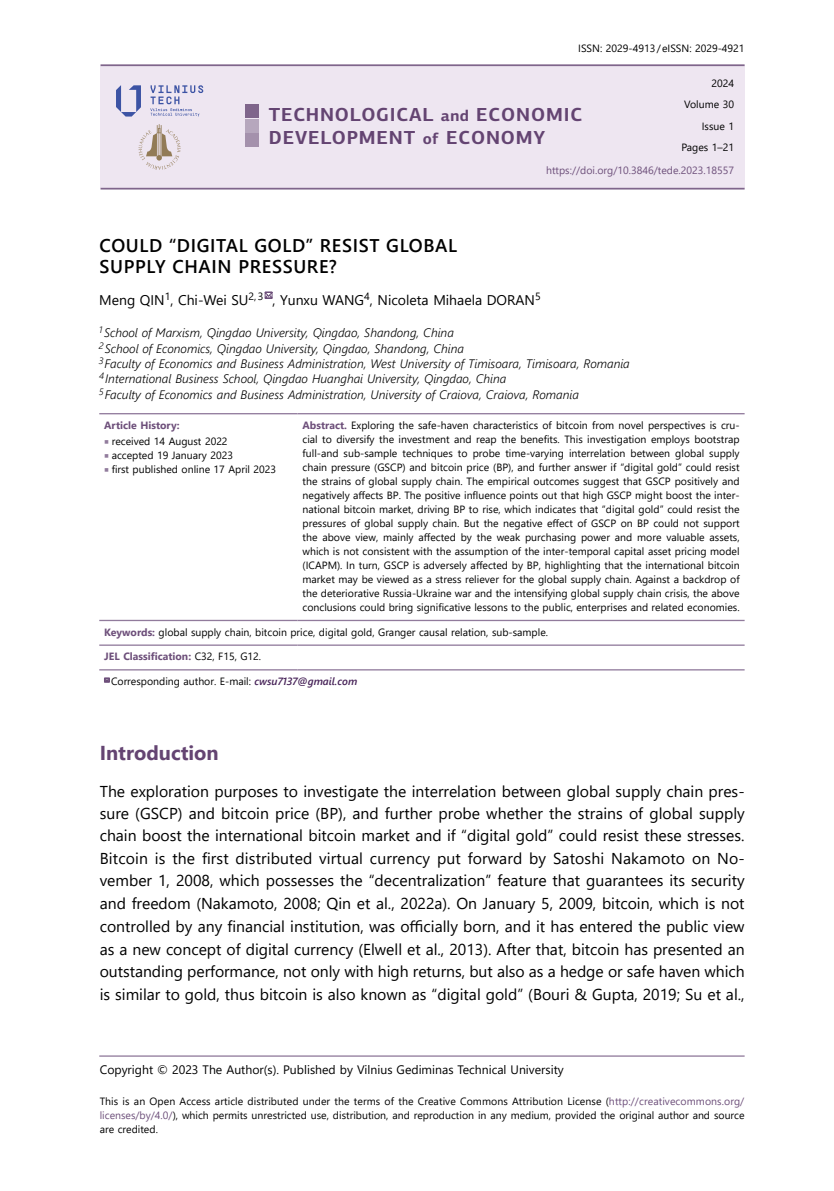
<style>
.page{position:relative;width:834px;height:1191px;background:#fff}
.page>*{position:absolute;margin:0;border:0;box-sizing:border-box;transform-origin:0 0}
.t1{font:700 20.12px "Segoe UI";color:#644472}
.t2{font:700 18.9px/23.1px "PF Centro Sans Pro";letter-spacing:.045em;color:#644472}
.t3{font:600 18.38px/21px "Segoe UI";letter-spacing:.035em;color:#000}
.t4{font:15.75px/22.6px "Segoe UI";color:#000;text-align:justify}
.t5{font:14px "Segoe UI";color:#000}
.t6{font:italic 300 12.25px/15.4px "Segoe UI";color:#000}
.t7{font:12.25px "Segoe UI";color:#000}
.t8{font:10.5px/14px "Segoe UI";color:#000;text-align:justify}
.t9{font:700 10.5px "Segoe UI";color:#6d4f7a}
.t10{font:10.5px "Segoe UI";color:#6d4f7a}
.s1{font-size:15.75px}
.s2{font-weight:700;color:#6d4f7a}
.s3{font-family:"Minion Pro";font-size:12.25px;color:#917b9c}
.s4{font-weight:400;color:#000}
.s5{font-weight:600;font-style:italic;color:#482459}
.s6{color:#6d4f7a}
</style>
<div class="page">
<div style="left:100px;top:66px;width:644px;height:122px;background:#eee6f1"></div>
<hr style="left:100px;top:64px;width:644px;height:2px;background:#7f658b">
<hr style="left:100px;top:188px;width:644px;height:1px;background:#7f658b">
<svg style="left:116px;top:85px;width:25px;height:32px"></svg>
<svg style="left:150px;top:85px;width:53px;height:32px"></svg>
<div style="left:245px;top:105px;width:13px;height:13px;background:#7f658b"></div>
<div style="left:245px;top:133px;width:13px;height:14px;background:#a491ac"></div>
<div style="left:245px;top:119px;width:13px;height:13px;background:#b6a7bd"></div>
<svg style="left:138px;top:124px;width:43px;height:46px"></svg>
<hr style="left:99px;top:413px;width:198px;height:1px;background:#917b9c">
<hr style="left:297px;top:413px;width:447px;height:1px;background:#917b9c">
<hr style="left:99px;top:620px;width:198px;height:1px;background:#917b9c">
<hr style="left:297px;top:620px;width:447px;height:1px;background:#917b9c">
<hr style="left:99px;top:644px;width:198px;height:2px;background:#917b9c">
<hr style="left:297px;top:644px;width:447px;height:2px;background:#917b9c">
<hr style="left:99px;top:669px;width:198px;height:1px;background:#917b9c">
<hr style="left:297px;top:669px;width:447px;height:1px;background:#917b9c">
<svg style="left:264px;top:291px;width:9px;height:8px"></svg>
<svg style="left:104px;top:677px;width:6px;height:5px"></svg>
<hr style="left:99px;top:1055px;width:645px;height:1px;background:#917b9c">
<p class="t8" style="left:578px;top:41px;width:168px">ISSN: 2029-4913/eISSN: 2029-4921</p>
<p class="t8" style="left:681px;top:72px;width:54px;line-height:21.2px;text-align:right">2024<br>Volume 30<br>Issue 1<br>Pages 1–21</p>
<p class="t10" style="left:546px;top:160px;width:189px">https://doi.org/10.3846/tede.2023.18557</p>
<h2 class="t2" style="left:269px;top:102px;width:315px">TECHNOLOGICAL <span class="s1">and</span> ECONOMIC<br>DEVELOPMENT <span class="s1">of</span> ECONOMY</h2>
<h3 class="t3" style="left:100px;top:233px;width:359px">COULD “DIGITAL GOLD” RESIST GLOBAL<br>SUPPLY CHAIN PRESSURE?</h3>
<h3 class="t5" style="left:99px;top:287px;width:443px">Meng QIN<sup>1</sup>, Chi-Wei SU<sup>2,3</sup> , Yunxu WANG<sup>4</sup>, Nicoleta Mihaela DORAN<sup>5</sup></h3>
<p class="t6" style="left:99px;top:323px;width:532px"><sup>1</sup>School of Marxism, Qingdao University, Qingdao, Shandong, China<br><sup>2</sup>School of Economics, Qingdao University, Qingdao, Shandong, China<br><sup>3</sup>Faculty of Economics and Business Administration, West University of Timisoara, Timisoara, Romania <sup>4</sup>International Business School, Qingdao Huanghai University, Qingdao, China<br><sup>5</sup>Faculty of Economics and Business Administration, University of Craiova, Craiova, Romania</p>
<p class="t9" style="left:104px;top:415px;width:77px">Article History:</p>
<p class="t8" style="left:302px;top:417px;width:438px"><span class="s2">Abstract.</span> Exploring the safe-haven characteristics of bitcoin from novel perspectives is cru&shy;cial to diversify the investment and reap the benefits. This investigation employs bootstrap full-and sub-sample techniques to probe time-varying interrelation between global supply chain pressure (GSCP) and bitcoin price (BP), and further answer if “digital gold” could resist the strains of global supply chain. The empirical outcomes suggest that GSCP positively and negatively affects BP. The positive influence points out that high GSCP might boost the inter&shy;national bitcoin market, driving BP to rise, which indicates that “digital gold” could resist the pressures of global supply chain. But the negative effect of GSCP on BP could not support the above view, mainly affected by the weak purchasing power and more valuable assets, which is not consistent with the assumption of the inter-temporal capital asset pricing model (ICAPM). In turn, GSCP is adversely affected by BP, highlighting that the international bitcoin market may be viewed as a stress reliever for the global supply chain. Against a backdrop of the deteriorative Russia-Ukraine war and the intensifying global supply chain crisis, the above conclusions could bring significative lessons to the public, enterprises and related economies.</p>
<p class="t8" style="left:104px;top:433px;width:125px"><span class="s3">■</span> received 14 August 2022</p>
<p class="t8" style="left:104px;top:447px;width:130px"><span class="s3">■</span> accepted 19 January 2023</p>
<p class="t8" style="left:104px;top:461px;width:173px"><span class="s3">■</span> first published online 17 April 2023</p>
<p class="t8" style="left:104px;top:624px;width:445px"><span class="s2">Keywords:</span> global supply chain, bitcoin price, digital gold, Granger causal relation, sub-sample.</p>
<p class="t9" style="left:104px;top:647px;width:158px">JEL Classification: <span class="s4">C32, F15, G12.</span></p>
<p class="t8" style="left:111px;top:673px;width:248px">Corresponding author. E-mail: <span class="s5">cwsu7137@gmail.com</span></p>
<h1 class="t1" style="left:100px;top:733px;width:120px">Introduction</h1>
<p class="t4" style="left:100px;top:778px;width:646px">The exploration purposes to investigate the interrelation between global supply chain pres&shy;sure (GSCP) and bitcoin price (BP), and further probe whether the strains of global supply chain boost the international bitcoin market and if “digital gold” could resist these stresses.<br>Bitcoin is the first distributed virtual currency put forward by Satoshi Nakamoto on No&shy;vember 1, 2008, which possesses the “decentralization” feature that guarantees its security and freedom (Nakamoto, 2008; Qin et al., 2022a). On January 5, 2009, bitcoin, which is not controlled by any financial institution, was officially born, and it has entered the public view as a new concept of digital currency (Elwell et al., 2013). After that, bitcoin has presented an outstanding performance, not only with high returns, but also as a hedge or safe haven which is similar to gold, thus bitcoin is also known as “digital gold” (Bouri &amp; Gupta, 2019; Su et al.,</p>
<p class="t7" style="left:100px;top:1058px;width:465px">Copyright © 2023 The Author(s). Published by Vilnius Gediminas Technical University</p>
<p class="t8" style="left:100px;top:1093px;width:646px">This is an Open Access article distributed under the terms of the Creative Commons Attribution License (<span class="s6">http://creativecommons.org/ licenses/by/4.0/</span>), which permits unrestricted use, distribution, and reproduction in any medium, provided the original author and source are credited.</p>
</div>
